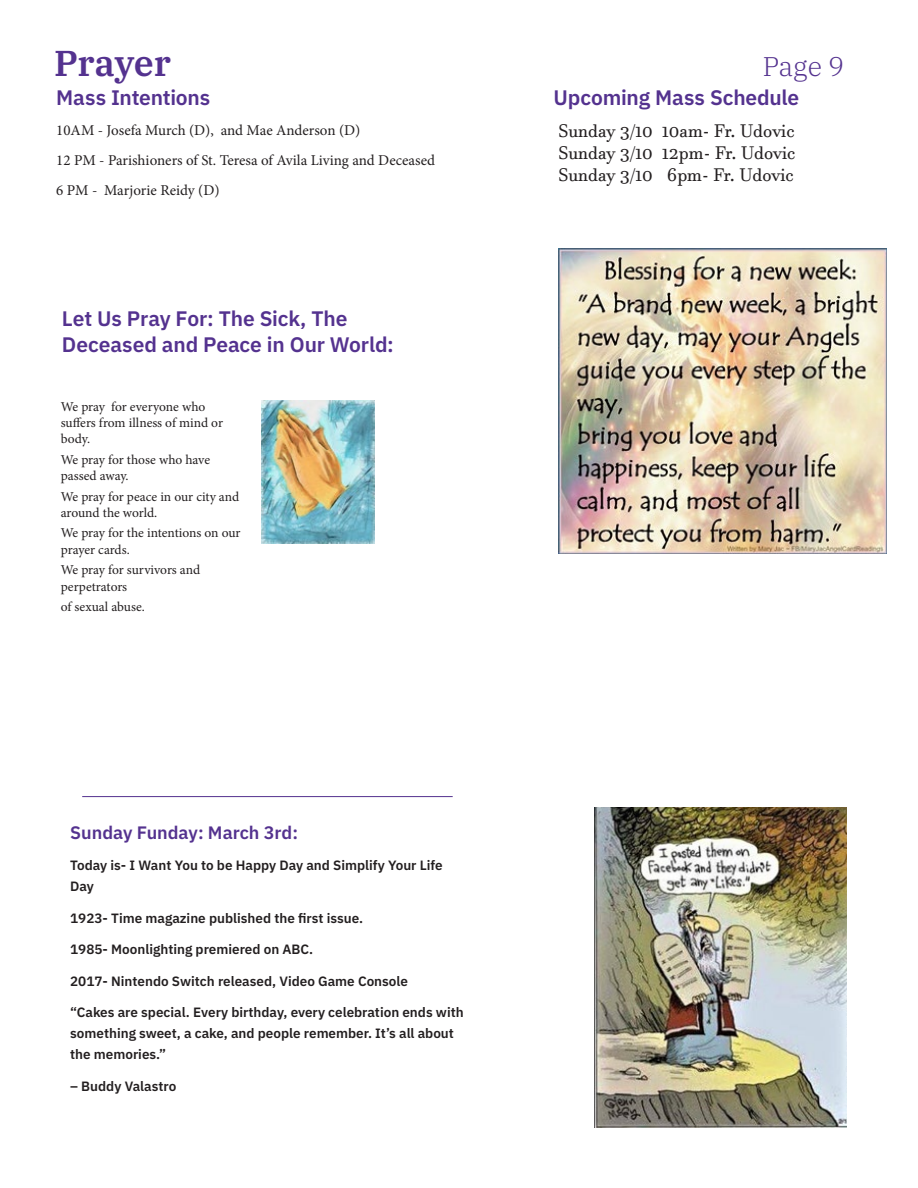
<style>
.page{position:relative;width:918px;height:1188px;background:#fff}
.page>*{position:absolute;margin:0;border:0;box-sizing:border-box;transform-origin:0 0}
.t1{font:36px "IBM Plex Serif Sm Bld";letter-spacing:-.01em;color:#54328f}
.t2{font:300 27px "IBM Plex Serif";color:#54328f}
.t3{font:21px/25.2px "IBM Plex Sans Sm Bld";letter-spacing:-.01em;color:#54328f}
.t4{font:18px/21.6px "Javanese Text";color:#231f20;text-align:justify}
.t5{font:18px "IBM Plex Sans Sm Bld";color:#54328f}
.t6{font:15px/30px "Minion Pro";color:#231f20}
.t7{font:13.5px/21px "IBM Plex Sans Sm Bld";color:#231f20}
.t8{font:13.5px/16.2px "Minion Pro";letter-spacing:-.005em;color:#231f20}
</style>
<div class="page">
<img style="left:261px;top:401px;width:114px;height:143px">
<hr style="left:82px;top:796px;width:371px;height:1px;background:#54328f">
<img style="left:558px;top:249px;width:328px;height:305px">
<img style="left:594px;top:808px;width:253px;height:319px">
<h1 class="t1" style="left:54px;top:34px;width:119px">Prayer</h1>
<h3 class="t3" style="left:56px;top:83px;width:155px">Mass Intentions</h3>
<p class="t6" style="left:56px;top:115px;width:380px">10AM - Josefa Murch (D), and Mae Anderson (D)<br>12 PM - Parishioners of St. Teresa of Avila Living and Deceased<br>6 PM - Marjorie Reidy (D)</p>
<h3 class="t3" style="left:62px;top:305px;width:333px">Let Us Pray For: The Sick, The<br>Deceased and Peace in Our World:</h3>
<p class="t8" style="left:61px;top:398px;width:164px">We pray for everyone who suffers from illness of mind or body.</p>
<p class="t8" style="left:61px;top:451px;width:151px">We pray for those who have passed away.</p>
<p class="t8" style="left:61px;top:488px;width:180px">We pray for peace in our city and around the world.</p>
<p class="t8" style="left:61px;top:525px;width:181px">We pray for the intentions on our prayer cards.</p>
<p class="t8" style="left:61px;top:562px;width:141px">We pray for survivors and perpetrators</p>
<p class="t8" style="left:61px;top:599px;width:86px">of sexual abuse.</p>
<h3 class="t5" style="left:70px;top:818px;width:229px">Sunday Funday: March 3rd:</h3>
<p class="t7" style="left:70px;top:854px;width:374px">Today is- I Want You to be Happy Day and Simplify Your Life<br>Day</p>
<p class="t7" style="left:70px;top:907px;width:294px">1923- Time magazine published the first issue.</p>
<p class="t7" style="left:70px;top:938px;width:245px">1985- Moonlighting premiered on ABC.</p>
<p class="t7" style="left:70px;top:970px;width:339px">2017- Nintendo Switch released, Video Game Console</p>
<p class="t7" style="left:70px;top:1001px;width:395px">“Cakes are special. Every birthday, every celebration ends with something sweet, a cake, and people remember. It’s all about the memories.”</p>
<p class="t7" style="left:70px;top:1075px;width:108px">– Buddy Valastro</p>
<h2 class="t2" style="left:763px;top:46px;width:83px">Page 9</h2>
<h3 class="t3" style="left:554px;top:83px;width:247px">Upcoming Mass Schedule</h3>
<h3 class="t4" style="left:558px;top:120px;width:239px">Sunday 3/10 10am- Fr. Udovic Sunday 3/10 12pm- Fr. Udovic Sunday 3/10 6pm- Fr. Udovic</h3>
</div>
